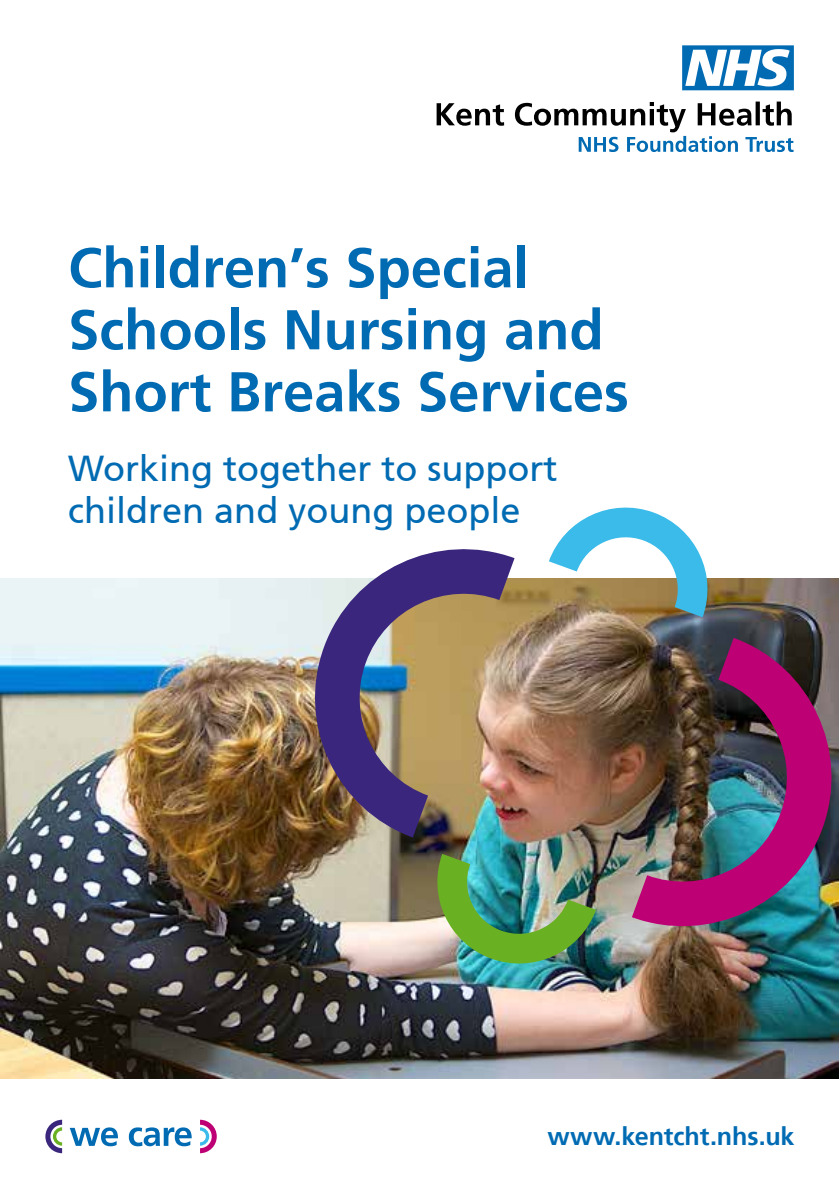
<style>
.page{position:relative;width:840px;height:1191px;background:#fff}
.page>*{position:absolute;margin:0;border:0;box-sizing:border-box;transform-origin:0 0}
.t1{font:700 56px/62px "Frutiger 65";color:#006bb3}
.t2{font:36px/42px "Frutiger 55 Roman";color:#006bb3}
.t3{font:700 25.2px "Frutiger 65";letter-spacing:-.005em;color:#006bb3}
</style>
<div class="page">
<img style="left:0;top:578px;width:838px;height:501px">
<svg style="left:436px;top:102px;width:357px;height:50px"></svg>
<svg style="left:682px;top:45px;width:111px;height:45px"></svg>
<svg style="left:70px;top:1127px;width:48px;height:19px"></svg>
<svg style="left:129px;top:1127px;width:62px;height:19px"></svg>
<svg style="left:45px;top:1119px;width:17px;height:34px"></svg>
<svg style="left:200px;top:1119px;width:17px;height:34px"></svg>
<img style="left:631px;top:638px;width:208px;height:307px">
<img style="left:426px;top:854px;width:169px;height:120px">
<img style="left:296px;top:549px;width:218px;height:288px">
<svg style="left:548px;top:507px;width:169px;height:110px"></svg>
<p class="t1" style="left:68px;top:237px;width:562px">Children’s Special<br>Schools Nursing and<br>Short Breaks Services</p>
<p class="t2" style="left:68px;top:447px;width:490px">Working together to support children and young people</p>
<p class="t3" style="left:547px;top:1121px;width:248px">www.kentcht.nhs.uk</p>
</div>
